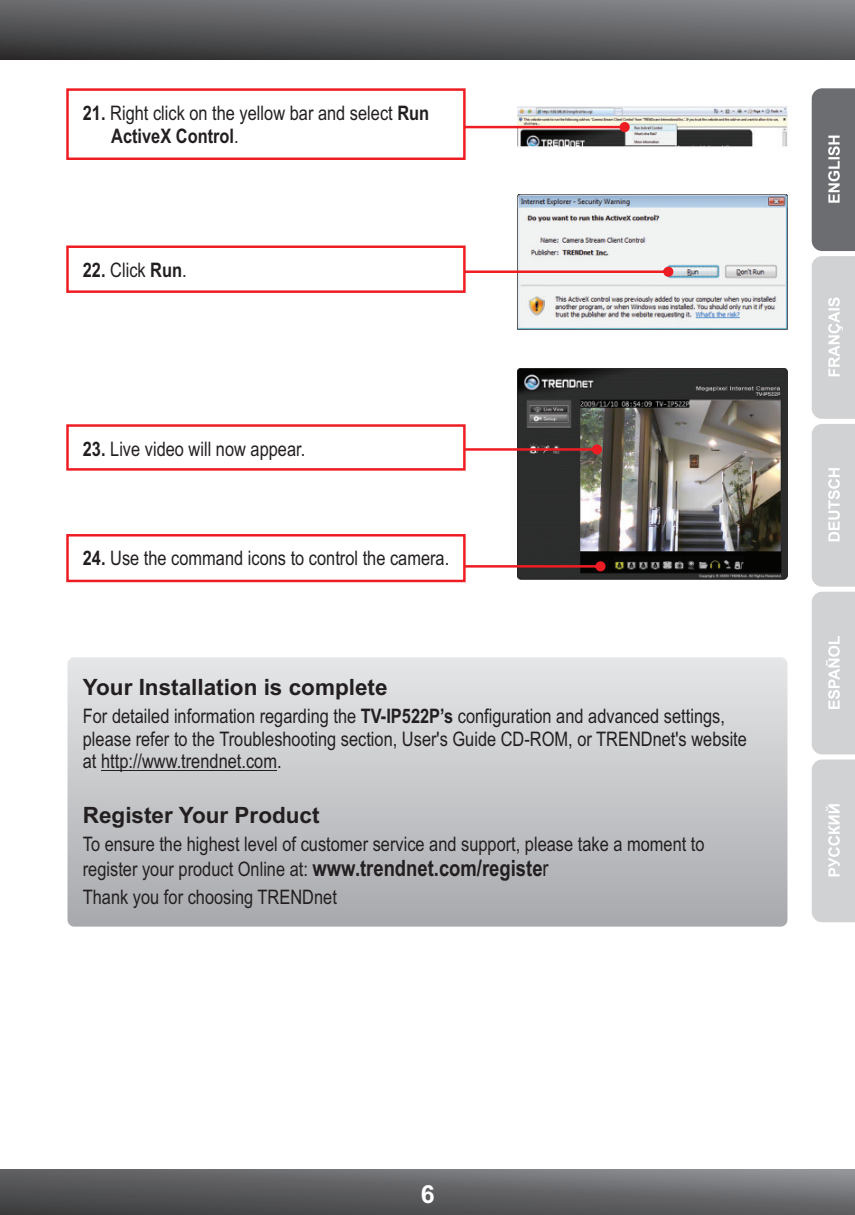
<style>
.page{position:relative;width:855px;height:1215px;background:#fff}
.page>*{position:absolute;margin:0;border:0;box-sizing:border-box;transform-origin:0 0}
.t1{font:700 25px "Arial";color:#fff}
.t2{font:700 22.5px "Arial";color:#231f20}
.t3{font:20px/22.8px "Arial Narrow";color:#231f20}
.t4{font:700 20px "Arial Narrow";color:#231f20}
.s1{font-weight:700}
.s2{font-weight:400}
.s3{font-weight:700;font-size:22.5px}
.s4{font-size:22.5px}
</style>
<div class="page">
<svg style="left:0;top:0;width:855px;height:59px;background:#5e5e61"></svg>
<svg style="left:0;top:1170px;width:855px;height:45px;background:#606163"></svg>
<svg style="left:812px;top:88px;width:43px;height:666px;background:#bdbec0"></svg>
<svg style="left:812px;top:760px;width:43px;height:162px;background:#d3d4d6"></svg>
<img style="left:518px;top:194px;width:270px;height:136px">
<svg style="left:66px;top:244px;width:607px;height:50px"></svg>
<div style="left:68px;top:657px;width:720px;height:270px;background:linear-gradient(to bottom,#e6e7e8,#a8a9ad);border-radius:7px"></div>
<hr style="left:101px;top:770px;width:176px;height:1px;background:#231f20">
<img style="left:630px;top:106px;width:158px;height:41px">
<svg style="left:66px;top:88px;width:564px;height:72px"></svg>
<img style="left:518px;top:368px;width:270px;height:211px">
<svg style="left:66px;top:533px;width:540px;height:50px"></svg>
<svg style="left:66px;top:423px;width:536px;height:49px"></svg>
<p class="t3" style="left:111px;top:104px;width:320px;text-indent:-28px"><span class="s1">21.</span> Right click on the yellow bar and select <span class="s1">Run<br>ActiveX Control</span>.</p>
<p class="t4" style="left:83px;top:262px;width:105px">22. <span class="s2">Click</span> Run<span class="s2">.</span></p>
<p class="t3" style="left:83px;top:439px;width:224px"><span class="s1">23.</span> Live video will now appear.</p>
<p class="t3" style="left:83px;top:549px;width:368px"><span class="s1">24.</span> Use the command icons to control the camera.</p>
<p class="t2" style="left:83px;top:679px;width:306px">Your Installation is complete</p>
<p class="t3" style="left:83px;top:706px;width:666px">For detailed information regarding the <span class="s1">TV-IP522P’s</span> configuration and advanced settings, please refer to the Troubleshooting section, User's Guide CD-ROM, or TRENDnet's website at http://www.trendnet.com.</p>
<p class="t2" style="left:83px;top:807px;width:238px">Register Your Product</p>
<p class="t3" style="left:83px;top:833px;width:623px;line-height:25.2px">To ensure the highest level of customer service and support, please take a moment to register your product Online at: <span class="s3">www.trendnet.com/registe</span><span class="s4">r</span></p>
<p class="t3" style="left:83px;top:887px;width:256px">Thank you for choosing TRENDnet</p>
<p class="t1" style="left:421px;top:1185px;width:15px">6</p>
</div>
